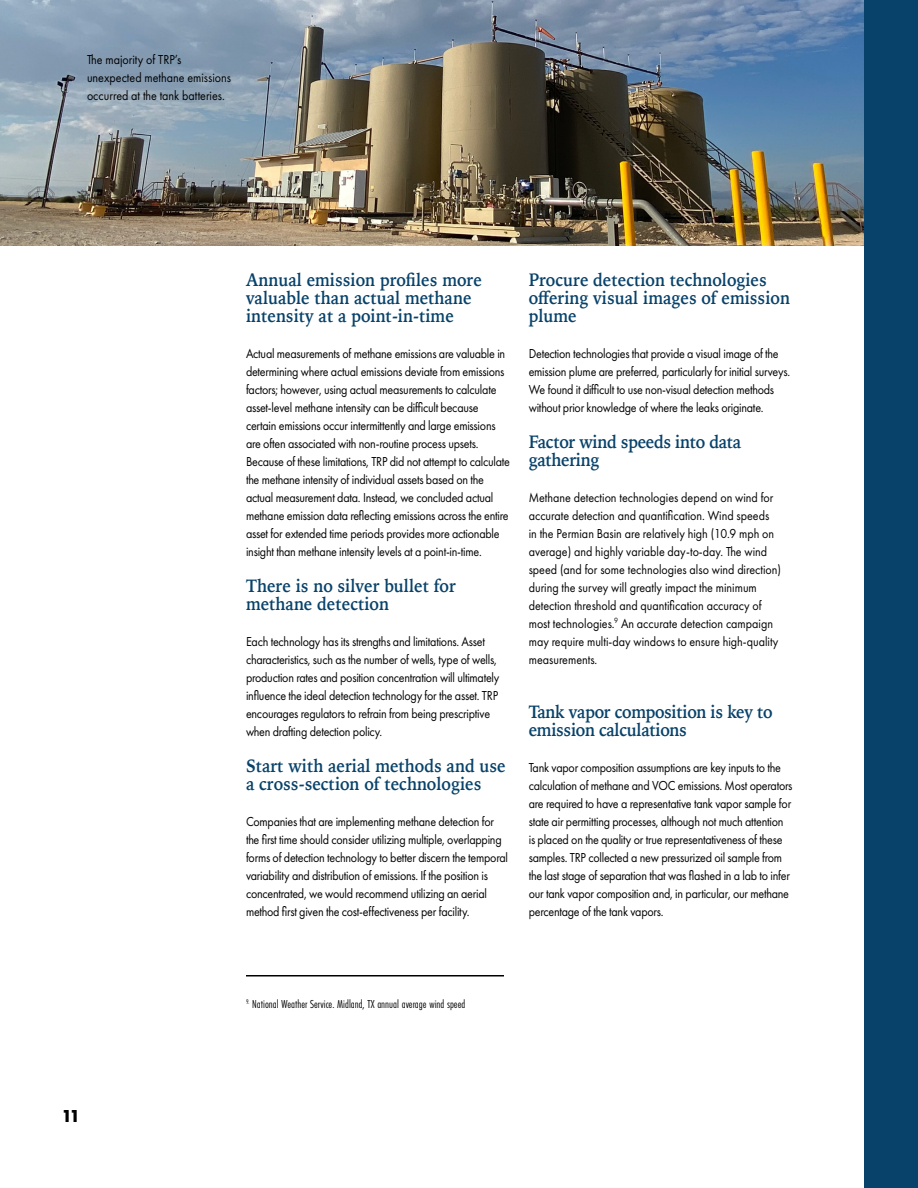
<style>
.page{position:relative;width:918px;height:1188px;background:#fff}
.page>*{position:absolute;margin:0;border:0;box-sizing:border-box;transform-origin:0 0}
.t1{font:700 18px/18px "Iowan Old Style";color:#08426a;scale:.89 1}
.t2{font:700 18px/18px "Iowan Old Style";letter-spacing:-.02em;color:#08426a;scale:.89 1}
.t3{font:700 18px "Futura PT";color:#000}
.t4{font:13.5px/18px "Futura PT";letter-spacing:-.02em;color:#000;scale:.89 1}
.t5{font:13.5px/18px "Futura PT";color:#000;scale:.89 1}
.t6{font:12px "Futura PT Cond";color:#000}
</style>
<div class="page">
<img style="left:0;top:0;width:864px;height:246px">
<div style="left:864px;top:0;width:54px;height:1188px;background:#08426a"></div>
<hr style="left:246px;top:975px;width:258px;height:1px;background:#000">
<p class="t5" style="left:87px;top:51px;width:163px">The majority of TRP’s unexpected methane emissions occurred at the tank batteries.</p>
<h1 class="t3" style="left:62px;top:1105px;width:20px">11</h1>
<h1 class="t1" style="left:246px;top:269px;width:267px">Annual emission profiles more valuable than actual methane intensity at a point-in-time</h1>
<p class="t4" style="left:246px;top:344px;width:298px">Actual measurements of methane emissions are valuable in determining where actual emissions deviate from emissions factors; however, using actual measurements to calculate asset-level methane intensity can be difficult because certain emissions occur intermittently and large emissions are often associated with non-routine process upsets.<br>Because of these limitations, TRP did not attempt to calculate the methane intensity of individual assets based on the actual measurement data. Instead, we concluded actual methane emission data reflecting emissions across the entire asset for extended time periods provides more actionable insight than methane intensity levels at a point-in-time.</p>
<h1 class="t1" style="left:246px;top:575px;width:237px">There is no silver bullet for methane detection</h1>
<p class="t4" style="left:246px;top:632px;width:286px">Each technology has its strengths and limitations. Asset characteristics, such as the number of wells, type of wells, production rates and position concentration will ultimately influence the ideal detection technology for the asset. TRP encourages regulators to refrain from being prescriptive when drafting detection policy.</p>
<h1 class="t1" style="left:246px;top:755px;width:293px">Start with aerial methods and use a cross-section of technologies</h1>
<p class="t4" style="left:246px;top:812px;width:296px">Companies that are implementing methane detection for the first time should consider utilizing multiple, overlapping forms of detection technology to better discern the temporal variability and distribution of emissions. If the position is concentrated, we would recommend utilizing an aerial method first given the cost-effectiveness per facility.</p>
<h1 class="t1" style="left:529px;top:269px;width:295px">Procure detection technologies offering visual images of emission plume</h1>
<p class="t4" style="left:529px;top:344px;width:295px">Detection technologies that provide a visual image of the emission plume are preferred, particularly for initial surveys.<br>We found it difficult to use non-visual detection methods without prior knowledge of where the leaks originate.</p>
<h1 class="t2" style="left:529px;top:431px;width:240px">Factor wind speeds into data gathering</h1>
<p class="t5" style="left:529px;top:488px;width:285px">Methane detection technologies depend on wind for accurate detection and quantification. Wind speeds<br>in the Permian Basin are relatively high (10.9 mph on average) and highly variable day-to-day. The wind speed (and for some technologies also wind direction) during the survey will greatly impact the minimum detection threshold and quantification accuracy of most technologies.<sup>9</sup> An accurate detection campaign may require multi-day windows to ensure high-quality measurements.</p>
<h1 class="t2" style="left:529px;top:701px;width:276px">Tank vapor composition is key to emission calculations</h1>
<p class="t4" style="left:529px;top:758px;width:298px">Tank vapor composition assumptions are key inputs to the calculation of methane and VOC emissions. Most operators are required to have a representative tank vapor sample for state air permitting processes, although not much attention is placed on the quality or true representativeness of these samples. TRP collected a new pressurized oil sample from the last stage of separation that was flashed in a lab to infer our tank vapor composition and, in particular, our methane percentage of the tank vapors.</p>
<p class="t6" style="left:246px;top:997px;width:221px"><sup>9.</sup> National Weather Service. Midland, TX annual average wind speed</p>
</div>
